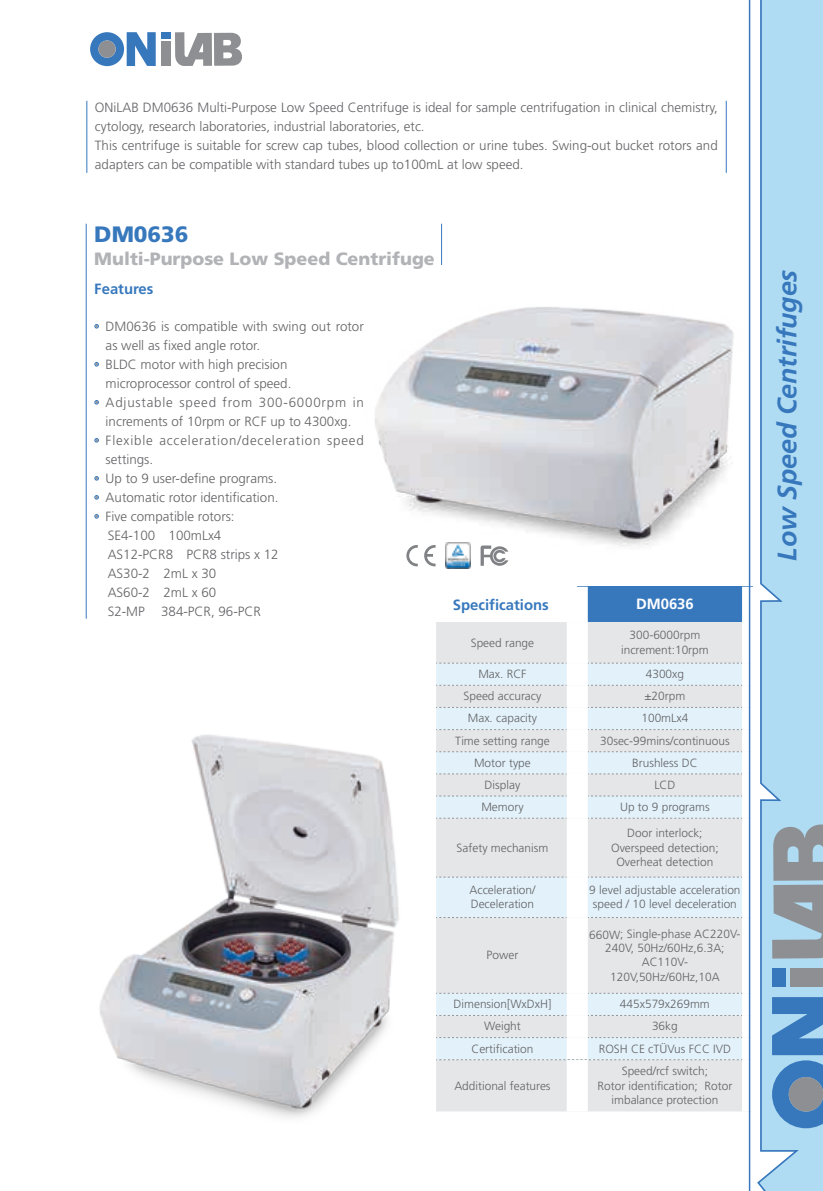
<style>
.page{position:relative;width:823px;height:1191px;background:#fff}
.page>*{position:absolute;margin:0;border:0;box-sizing:border-box;transform-origin:0 0}
.t1{font:italic 700 26.8px "Frutiger LT Std";color:#3778bd}
.t2{font:900 22.2px "Frutiger LT Std";color:#3778bd}
.t3{font:900 17.8px "Frutiger LT Std";color:#b2b3b7}
.t4{font:700 14.8px "Frutiger LT Std";color:#3778bd}
.t5{font:700 14.8px "Frutiger LT Std";color:#fff}
.t6{font:300 13.4px/19px "Frutiger LT Std";color:#636366}
.t7{font:300 11.8px/14.2px "Frutiger LT Std";color:#636366;text-align:center}
</style>
<div class="page">
<img style="left:99px;top:735px;width:468px;height:383px">
<svg style="left:94px;top:324px;width:5px;height:4px"></svg>
<svg style="left:94px;top:362px;width:5px;height:4px"></svg>
<svg style="left:94px;top:400px;width:5px;height:4px"></svg>
<svg style="left:94px;top:438px;width:5px;height:4px"></svg>
<svg style="left:94px;top:476px;width:5px;height:4px"></svg>
<svg style="left:94px;top:495px;width:5px;height:4px"></svg>
<svg style="left:94px;top:514px;width:5px;height:4px"></svg>
<hr style="left:86px;top:224px;width:1px;height:394px;background:#3778bd">
<hr style="left:86px;top:101px;width:1px;height:72px;background:#3778bd">
<hr style="left:725px;top:101px;width:1px;height:72px;background:#3778bd">
<div style="left:577px;top:587px;width:175px;height:35px;background:#3778bd"></div>
<div style="left:436px;top:622px;width:305px;height:489px;background:#e5e6e8"></div>
<svg style="left:436px;top:664px;width:305px;height:395px;background:#e3eaef"></svg>
<svg style="left:436px;top:993px;width:130px;height:1px"></svg>
<svg style="left:587px;top:993px;width:154px;height:1px"></svg>
<svg style="left:436px;top:1015px;width:130px;height:1px"></svg>
<svg style="left:587px;top:1015px;width:154px;height:1px"></svg>
<svg style="left:436px;top:663px;width:130px;height:1px"></svg>
<svg style="left:587px;top:663px;width:154px;height:1px"></svg>
<svg style="left:436px;top:685px;width:130px;height:1px"></svg>
<svg style="left:587px;top:685px;width:154px;height:1px"></svg>
<svg style="left:436px;top:707px;width:130px;height:1px"></svg>
<svg style="left:587px;top:707px;width:154px;height:1px"></svg>
<svg style="left:436px;top:729px;width:130px;height:1px"></svg>
<svg style="left:587px;top:729px;width:154px;height:1px"></svg>
<svg style="left:436px;top:751px;width:130px;height:1px"></svg>
<svg style="left:587px;top:751px;width:154px;height:1px"></svg>
<svg style="left:436px;top:773px;width:130px;height:1px"></svg>
<svg style="left:587px;top:773px;width:154px;height:1px"></svg>
<svg style="left:436px;top:795px;width:130px;height:1px"></svg>
<svg style="left:587px;top:795px;width:154px;height:1px"></svg>
<svg style="left:436px;top:818px;width:130px;height:1px"></svg>
<svg style="left:587px;top:818px;width:154px;height:1px"></svg>
<svg style="left:436px;top:876px;width:130px;height:1px"></svg>
<svg style="left:587px;top:876px;width:154px;height:1px"></svg>
<svg style="left:436px;top:1037px;width:130px;height:1px"></svg>
<svg style="left:587px;top:1037px;width:154px;height:1px"></svg>
<div style="left:566px;top:587px;width:21px;height:35px;background:#fff"></div>
<svg style="left:742px;top:587px;width:10px;height:35px"></svg>
<svg style="left:436px;top:917px;width:130px;height:1px"></svg>
<svg style="left:587px;top:917px;width:154px;height:1px"></svg>
<div style="left:566px;top:622px;width:21px;height:41px;background:#fff"></div>
<svg style="left:741px;top:622px;width:10px;height:41px"></svg>
<div style="left:566px;top:663px;width:21px;height:22px;background:#fff"></div>
<svg style="left:741px;top:663px;width:10px;height:22px"></svg>
<div style="left:566px;top:685px;width:21px;height:22px;background:#fff"></div>
<svg style="left:741px;top:685px;width:10px;height:22px"></svg>
<div style="left:566px;top:707px;width:21px;height:22px;background:#fff"></div>
<svg style="left:741px;top:707px;width:10px;height:22px"></svg>
<div style="left:566px;top:729px;width:21px;height:22px;background:#fff"></div>
<svg style="left:741px;top:729px;width:10px;height:22px"></svg>
<div style="left:566px;top:751px;width:21px;height:23px;background:#fff"></div>
<svg style="left:741px;top:751px;width:10px;height:23px"></svg>
<div style="left:566px;top:774px;width:21px;height:22px;background:#fff"></div>
<svg style="left:741px;top:774px;width:10px;height:22px"></svg>
<div style="left:566px;top:796px;width:21px;height:22px;background:#fff"></div>
<svg style="left:741px;top:796px;width:10px;height:22px"></svg>
<div style="left:566px;top:818px;width:21px;height:59px;background:#fff"></div>
<svg style="left:741px;top:818px;width:10px;height:59px"></svg>
<div style="left:566px;top:877px;width:21px;height:40px;background:#fff"></div>
<svg style="left:741px;top:877px;width:10px;height:40px"></svg>
<div style="left:566px;top:917px;width:21px;height:76px;background:#fff"></div>
<svg style="left:741px;top:917px;width:10px;height:76px"></svg>
<div style="left:566px;top:993px;width:21px;height:22px;background:#fff"></div>
<svg style="left:741px;top:993px;width:10px;height:22px"></svg>
<div style="left:566px;top:1015px;width:21px;height:22px;background:#fff"></div>
<svg style="left:741px;top:1015px;width:10px;height:22px"></svg>
<div style="left:566px;top:1037px;width:21px;height:22px;background:#fff"></div>
<svg style="left:741px;top:1037px;width:10px;height:22px"></svg>
<svg style="left:436px;top:1059px;width:305px;height:1px"></svg>
<div style="left:566px;top:1060px;width:21px;height:51px;background:#fff"></div>
<svg style="left:741px;top:1059px;width:10px;height:52px"></svg>
<img style="left:375px;top:224px;width:376px;height:351px">
<svg style="left:90px;top:32px;width:66px;height:34px"></svg>
<div style="left:161px;top:41px;width:9px;height:25px;background:#8d8f92"></div>
<div style="left:161px;top:33px;width:9px;height:6px;background:#3778bd"></div>
<svg style="left:175px;top:32px;width:67px;height:34px"></svg>
<hr style="left:748px;top:0;width:1px;height:1191px;background:#3778bd">
<svg style="left:757px;top:0;width:65px;height:1191px;background:#a6cee6"></svg>
<p class="t6" style="left:95px;top:98px;width:624px">ONiLAB DM0636 Multi-Purpose Low Speed Centrifuge is ideal for sample centrifugation in clinical chemistry, cytology, research laboratories, industrial laboratories, etc.<br>This centrifuge is suitable for screw cap tubes, blood collection or urine tubes. Swing-out bucket rotors and adapters can be compatible with standard tubes up to100mL at low speed.</p>
<h2 class="t2" style="left:94px;top:221px;width:96px">DM0636</h2>
<h3 class="t3" style="left:94px;top:248px;width:342px">Multi-Purpose Low Speed Centrifuge</h3>
<p class="t4" style="left:94px;top:280px;width:61px">Features</p>
<p class="t6" style="left:106px;top:317px;width:259px">DM0636 is compatible with swing out rotor as well as fixed angle rotor.<br>BLDC motor with high precision microprocessor control of speed.<br>Adjustable speed from 300-6000rpm in increments of 10rpm or RCF up to 4300xg.<br>Flexible acceleration/deceleration speed settings.<br>Up to 9 user-define programs.<br>Automatic rotor identification.<br>Five compatible rotors:<br>SE4-100 100mLx4<br>AS12-PCR8 PCR8 strips x 12<br>AS30-2 2mL x 30<br>AS60-2 2mL x 60<br>S2-MP 384-PCR, 96-PCR</p>
<p class="t4" style="left:452px;top:596px;width:97px">Specifications</p>
<p class="t5" style="left:635px;top:595px;width:59px">DM0636</p>
<p class="t7" style="left:470px;top:635px;width:65px">Speed range</p>
<p class="t7" style="left:620px;top:628px;width:89px">300-6000rpm increment:10rpm</p>
<p class="t7" style="left:478px;top:667px;width:50px">Max. RCF</p>
<p class="t7" style="left:645px;top:667px;width:40px">4300xg</p>
<p class="t7" style="left:463px;top:689px;width:79px">Speed accuracy</p>
<p class="t7" style="left:644px;top:689px;width:42px">±20rpm</p>
<p class="t7" style="left:467px;top:711px;width:71px">Max. capacity</p>
<p class="t7" style="left:641px;top:711px;width:48px">100mLx4</p>
<p class="t7" style="left:455px;top:733px;width:96px">Time setting range</p>
<p class="t7" style="left:599px;top:733px;width:131px">30sec-99mins/continuous</p>
<p class="t7" style="left:474px;top:755px;width:58px">Motor type</p>
<p class="t7" style="left:631px;top:755px;width:67px">Brushless DC</p>
<p class="t7" style="left:484px;top:778px;width:37px">Display</p>
<p class="t7" style="left:654px;top:778px;width:23px">LCD</p>
<p class="t7" style="left:481px;top:800px;width:44px">Memory</p>
<p class="t7" style="left:619px;top:800px;width:91px">Up to 9 programs</p>
<p class="t7" style="left:456px;top:840px;width:93px">Safety mechanism</p>
<p class="t7" style="left:610px;top:826px;width:109px">Door interlock;<br>Overspeed detection;<br>Overheat detection</p>
<p class="t7" style="left:469px;top:883px;width:67px;text-align:left">Acceleration/<br>Deceleration</p>
<p class="t7" style="left:589px;top:883px;width:153px">9 level adjustable acceleration speed / 10 level deceleration</p>
<p class="t7" style="left:486px;top:948px;width:33px">Power</p>
<p class="t7" style="left:589px;top:927px;width:153px">660W; Single-phase AC220V-<br>240V, 50Hz/60Hz,6.3A;<br>AC110V-<br>120V,50Hz/60Hz,10A</p>
<p class="t7" style="left:453px;top:997px;width:99px">Dimension[WxDxH]</p>
<p class="t7" style="left:619px;top:997px;width:91px">445x579x269mm</p>
<p class="t7" style="left:484px;top:1019px;width:38px">Weight</p>
<p class="t7" style="left:651px;top:1019px;width:27px">36kg</p>
<p class="t7" style="left:471px;top:1041px;width:64px">Certification</p>
<p class="t7" style="left:598px;top:1041px;width:134px">ROSH CE cTÜVus FCC IVD</p>
<p class="t7" style="left:454px;top:1078px;width:98px">Additional features</p>
<p class="t7" style="left:597px;top:1064px;width:136px">Speed/rcf switch;<br>Rotor identification; Rotor imbalance protection</p>
<h1 class="t1" style="left:771px;top:561px;width:293px;rotate:-90deg">Low Speed Centrifuges</h1>
</div>
